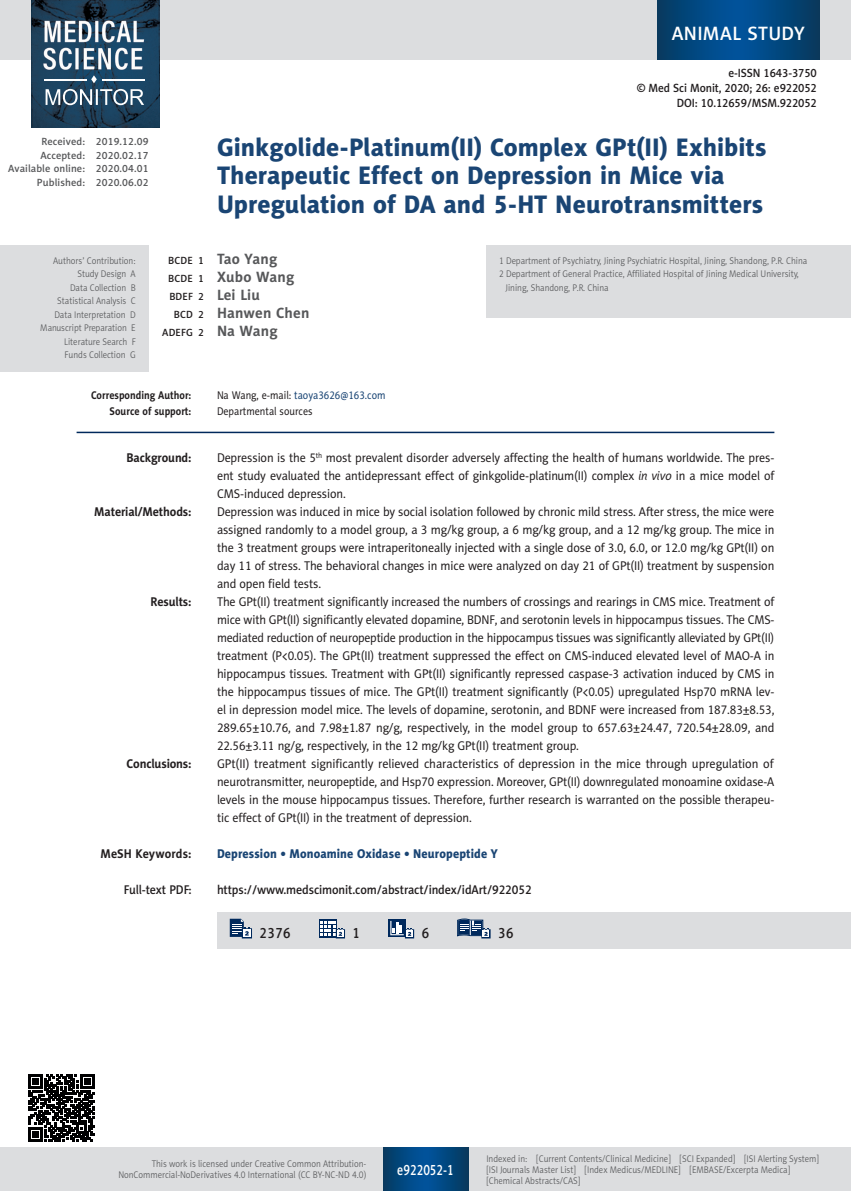
<style>
.page{position:relative;width:851px;height:1191px;background:#fff}
.page>*{position:absolute;margin:0;border:0;box-sizing:border-box;transform-origin:0 0}
.MSM_Tytul{font:25.5px/28.5px "Naomi Sans EFN Heavy";color:#1a4574}
.t1{font:19.5px "Naomi Sans EFN Medium";letter-spacing:.015em;color:#fff}
.MSM_Autorzy{font:700 15px "Naomi Sans EFN";letter-spacing:.01em;color:#57585a}
.MSM_e-PAGINA{font:15px "Naomi Sans EFN Medium";color:#fff;scale:.8 1}
.MSM_dane{font:15px "Naomi Sans EFN Medium";letter-spacing:.03em;color:#231f20;scale:.9 1}
.MSM_Summary_body{font:12.75px/18px "Naomi Sans EFN";letter-spacing:-.01em;color:#231f20;text-align:justify;scale:.95 1}
.MSM_Summary_body-2{font:12.75px/18px "Naomi Sans EFN";letter-spacing:-.01em;color:#231f20;text-align:justify;scale:.96 1}
.MSM_full_text_pdf{font:12.75px "Naomi Sans EFN Medium";letter-spacing:-.01em;color:#231f20;scale:.95 1}
.MSM_keywords{font:12.75px "Naomi Sans EFN Heavy";letter-spacing:.01em;color:#1a4574;scale:.95 1}
.MSM_Summary_body-3{font:700 12.75px "Naomi Sans EFN";letter-spacing:-.01em;color:#231f20;scale:.95 1}
.MSM_keywords-2{font:700 12.75px "Naomi Sans EFN";letter-spacing:.005em;color:#231f20;scale:.95 1}
.MSM_Summary_body-4{font:700 12.75px "Naomi Sans EFN";letter-spacing:-.01em;color:#231f20;scale:.96 1}
.MSM_full_text_pdf-2{font:12px "Naomi Sans EFN Medium";letter-spacing:-.01em;color:#231f20;scale:.95 1}
.MSM_Adres{font:11.25px "Naomi Sans EFN";color:#1a4574;scale:.9 1}
.MSM_Adres-2{font:700 11.25px "Naomi Sans EFN";color:#231f20;scale:.9 1}
.MSM_Support{font:11.25px "Naomi Sans EFN";color:#231f20;scale:.9 1}
.MSM_Support-2{font:700 11.25px "Naomi Sans EFN";color:#231f20;scale:.9 1}
.t2{font:10.5px "Naomi Sans EFN Medium";letter-spacing:.01em;color:#57585a}
.MSM_Autorzy-2{font:10.5px "Naomi Sans EFN Medium";letter-spacing:.01em;color:#231f20}
.MSM_Afiliacja{font:9.75px/11.2px "Naomi Sans EFN Light";color:#57585a;scale:.9 1}
.s1{font-family:"Naomi Sans EFN Medium";font-weight:400;font-size:10.5px;color:#231f20}
.s2{font-family:"Naomi Sans EFN";font-weight:700;font-size:15px;color:#57585a}
.s3{color:#231f20}
.s4{font-style:italic}
</style>
<div class="page">
<div style="left:217px;top:912px;width:633px;height:36px;background:#dcdddf"></div>
<svg style="left:230px;top:918px;width:22px;height:20px"></svg>
<div style="left:319px;top:919px;width:17px;height:18px;background:#00295c"></div>
<svg style="left:320px;top:920px;width:25px;height:18px"></svg>
<div style="left:388px;top:919px;width:18px;height:18px;background:#00295c"></div>
<svg style="left:390px;top:921px;width:24px;height:17px"></svg>
<svg style="left:457px;top:918px;width:33px;height:20px"></svg>
<hr style="left:77px;top:432px;width:697px;height:1px;background:#00295c">
<div style="left:0;top:246px;width:148px;height:126px;background:#dcdddf"></div>
<div style="left:486px;top:246px;width:364px;height:72px;background:#dcdddf"></div>
<svg style="left:28px;top:1074px;width:67px;height:67px"></svg>
<div style="left:0;top:1148px;width:850px;height:43px;background:#dcdddf"></div>
<svg style="left:383px;top:1147px;width:85px;height:43px;background:#02477e"></svg>
<div style="left:0;top:0;width:850px;height:60px;background:#dcdddf"></div>
<img style="left:32px;top:0;width:127px;height:128px">
<img style="left:45px;top:79px;width:41px;height:1px">
<img style="left:103px;top:79px;width:41px;height:1px">
<svg style="left:91px;top:75px;width:6px;height:8px"></svg>
<img style="left:46px;top:89px;width:98px;height:16px">
<svg style="left:657px;top:0;width:162px;height:60px;background:#02477e"></svg>
<h2 class="t1" style="left:671px;top:22px;width:134px">ANIMAL STUDY</h2>
<p class="t2" style="left:41px;top:136px;width:109px">Received: 2019.12.09</p>
<p class="t2" style="left:40px;top:149px;width:110px">Accepted: 2020.02.17</p>
<p class="t2" style="left:8px;top:163px;width:142px">Available online: 2020.04.01</p>
<p class="t2" style="left:37px;top:176px;width:113px">Published: 2020.06.02</p>
<p class="MSM_Afiliacja" style="left:53px;top:255px;width:93px">Authors’ Contribution:</p>
<p class="MSM_Afiliacja" style="left:77px;top:268px;width:66px">Study Design A</p>
<p class="MSM_Afiliacja" style="left:70px;top:282px;width:74px">Data Collection B</p>
<p class="MSM_Afiliacja" style="left:57px;top:295px;width:89px">Statistical Analysis C</p>
<p class="MSM_Afiliacja" style="left:54px;top:309px;width:92px">Data Interpretation D</p>
<p class="MSM_Afiliacja" style="left:40px;top:322px;width:107px">Manuscript Preparation E</p>
<p class="MSM_Afiliacja" style="left:64px;top:336px;width:81px">Literature Search F</p>
<p class="MSM_Afiliacja" style="left:65px;top:349px;width:80px">Funds Collection G</p>
<p class="MSM_full_text_pdf-2" style="left:728px;top:66px;width:95px">e-ISSN 1643-3750</p>
<p class="MSM_full_text_pdf-2" style="left:636px;top:81px;width:191px">© Med Sci Monit, 2020; 26: e922052</p>
<p class="MSM_full_text_pdf-2" style="left:676px;top:96px;width:149px">DOI: 10.12659/MSM.922052</p>
<p class="MSM_Tytul" style="left:217px;top:132px;width:551px">Ginkgolide-Platinum(II) Complex GPt(II) Exhibits<br>Therapeutic Effect on Depression in Mice via<br>Upregulation of DA and 5-HT Neurotransmitters</p>
<p class="MSM_Autorzy" style="left:168px;top:250px;width:110px"><span class="s1">BCDE 1</span> Tao Yang</p>
<p class="MSM_Autorzy" style="left:168px;top:268px;width:127px"><span class="s1">BCDE 1</span> Xubo Wang</p>
<p class="MSM_Autorzy" style="left:169px;top:286px;width:92px"><span class="s1">BDEF 2</span> Lei Liu</p>
<p class="MSM_Autorzy" style="left:174px;top:304px;width:137px"><span class="s1">BCD 2</span> Hanwen Chen</p>
<p class="MSM_Autorzy-2" style="left:162px;top:326px;width:117px">ADEFG 2 <span class="s2">Na Wang</span></p>
<p class="MSM_Afiliacja" style="left:499px;top:255px;width:344px">1 Department of Psychiatry, Jining Psychiatric Hospital, Jining, Shandong, P.R. China</p>
<p class="MSM_Afiliacja" style="left:505px;top:267px;width:327px;line-height:13.5px;text-indent:-6px">2 Department of General Practice, Affiliated Hospital of Jining Medical University,<br>Jining, Shandong, P.R. China</p>
<p class="MSM_Adres-2" style="left:91px;top:388px;width:113px">Corresponding Author:</p>
<p class="MSM_Adres" style="left:217px;top:388px;width:189px"><span class="s3">Na Wang, e-mail:</span> taoya3626@163.com</p>
<p class="MSM_Support-2" style="left:110px;top:404px;width:92px">Source of support:</p>
<p class="MSM_Support" style="left:217px;top:404px;width:108px">Departmental sources</p>
<p class="MSM_Summary_body-3" style="left:126px;top:450px;width:70px">Background:</p>
<p class="MSM_Summary_body" style="left:217px;top:449px;width:588px">Depression is the 5<sup>th</sup> most prevalent disorder adversely affecting the health of humans worldwide. The pres&shy;ent study evaluated the antidepressant effect of ginkgolide-platinum(II) complex <span class="s4">in vivo</span> in a mice model of CMS-induced depression.</p>
<p class="MSM_Summary_body-3" style="left:94px;top:504px;width:104px">Material/Methods:</p>
<p class="MSM_Summary_body" style="left:217px;top:503px;width:588px">Depression was induced in mice by social isolation followed by chronic mild stress. After stress, the mice were assigned randomly to a model group, a 3 mg/kg group, a 6 mg/kg group, and a 12 mg/kg group. The mice in the 3 treatment groups were intraperitoneally injected with a single dose of 3.0, 6.0, or 12.0 mg/kg GPt(II) on day 11 of stress. The behavioral changes in mice were analyzed on day 21 of GPt(II) treatment by suspension and open field tests.</p>
<p class="MSM_Summary_body-3" style="left:150px;top:594px;width:45px">Results:</p>
<p class="MSM_Summary_body" style="left:217px;top:593px;width:588px">The GPt(II) treatment significantly increased the numbers of crossings and rearings in CMS mice. Treatment of mice with GPt(II) significantly elevated dopamine, BDNF, and serotonin levels in hippocampus tissues. The CMS&shy;mediated reduction of neuropeptide production in the hippocampus tissues was significantly alleviated by GPt(II) treatment (P&lt;0.05). The GPt(II) treatment suppressed the effect on CMS-induced elevated level of MAO-A in hippocampus tissues. Treatment with GPt(II) significantly repressed caspase-3 activation induced by CMS in the hippocampus tissues of mice. The GPt(II) treatment significantly (P&lt;0.05) upregulated Hsp70 mRNA lev&shy;el in depression model mice. The levels of dopamine, serotonin, and BDNF were increased from 187.83±8.53, 289.65±10.76, and 7.98±1.87 ng/g, respectively, in the model group to 657.63±24.47, 720.54±28.09, and 22.56±3.11 ng/g, respectively, in the 12 mg/kg GPt(II) treatment group.</p>
<p class="MSM_Summary_body-4" style="left:127px;top:756px;width:69px">Conclusions:</p>
<p class="MSM_Summary_body-2" style="left:217px;top:755px;width:582px">GPt(II) treatment significantly relieved characteristics of depression in the mice through upregulation of neurotransmitter, neuropeptide, and Hsp70 expression. Moreover, GPt(II) downregulated monoamine oxidase-A levels in the mouse hippocampus tissues. Therefore, further research is warranted on the possible therapeu&shy;tic effect of GPt(II) in the treatment of depression.</p>
<p class="MSM_keywords-2" style="left:100px;top:846px;width:97px">MeSH Keywords:</p>
<p class="MSM_keywords" style="left:217px;top:846px;width:297px">Depression • Monoamine Oxidase • Neuropeptide Y</p>
<p class="MSM_full_text_pdf" style="left:124px;top:882px;width:73px">Full-text PDF:</p>
<p class="MSM_full_text_pdf" style="left:217px;top:882px;width:333px">https://www.medscimonit.com/abstract/index/idArt/922052</p>
<p class="MSM_dane" style="left:259px;top:924px;width:36px">2376</p>
<p class="MSM_dane" style="left:352px;top:924px;width:10px">1</p>
<p class="MSM_dane" style="left:421px;top:924px;width:10px">6</p>
<p class="MSM_dane" style="left:498px;top:924px;width:19px">36</p>
<p class="MSM_Afiliacja" style="left:118px;top:1158px;width:277px;text-align:right">This work is licensed under Creative Common Attribution-<br>NonCommercial-NoDerivatives 4.0 International (CC BY-NC-ND 4.0)</p>
<p class="MSM_e-PAGINA" style="left:397px;top:1160px;width:72px">e922052-1</p>
<p class="MSM_Afiliacja" style="left:486px;top:1152px;width:371px">Indexed in: [Current Contents/Clinical Medicine] [SCI Expanded] [ISI Alerting System] [ISI Journals Master List] [Index Medicus/MEDLINE] [EMBASE/Excerpta Medica] [Chemical Abstracts/CAS]</p>
</div>
